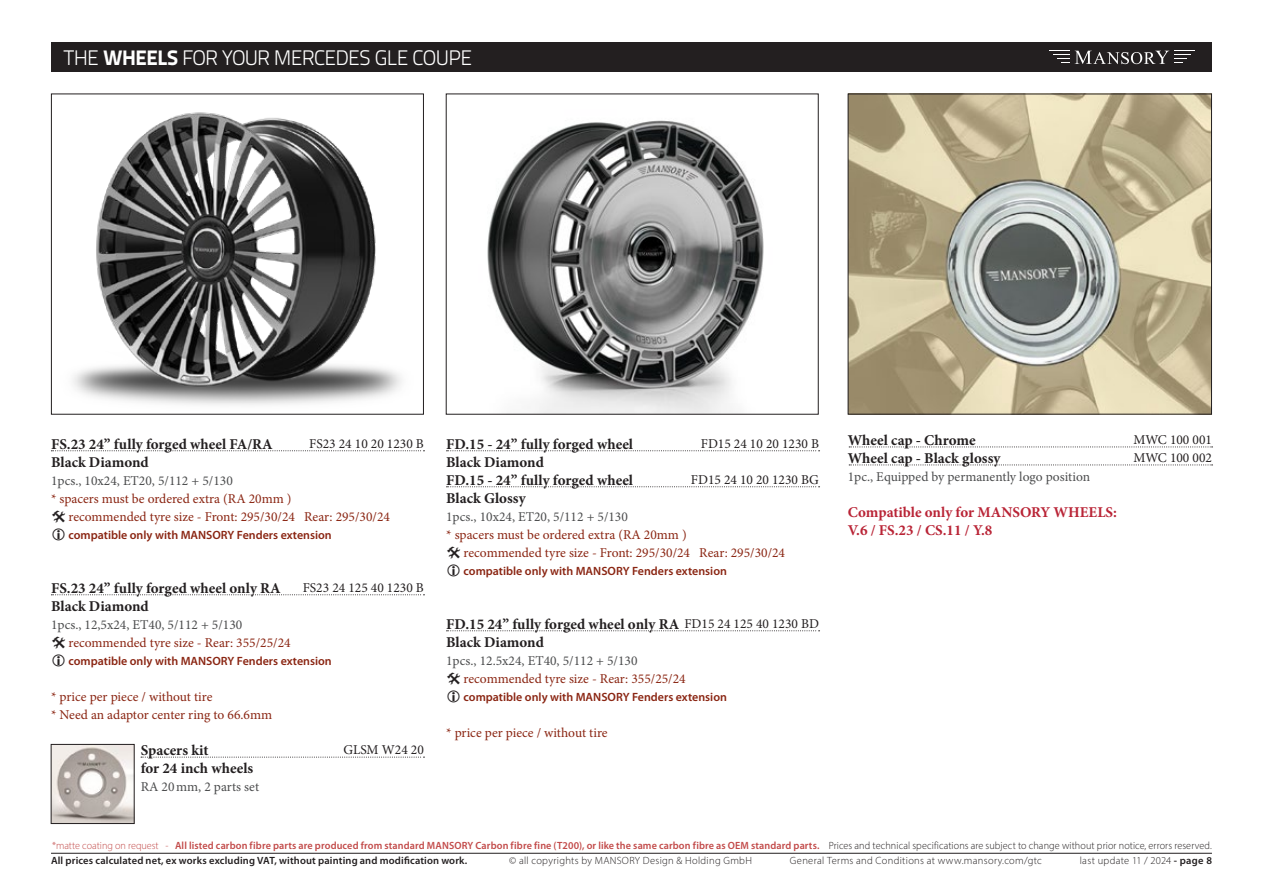
<style>
.page{position:relative;width:1263px;height:893px;background:#fff}
.page>*{position:absolute;margin:0;border:0;box-sizing:border-box;transform-origin:0 0}
.nadpis{font:300 21px "Titillium Text 22 L";letter-spacing:-.035em;color:#fff}
.name_of_product{font:700 15px "Minion Pro";color:#231f20}
.name_of_product-2{font:700 15px "Minion Pro";color:#b92436}
.poznamka_red{font:13.5px "Minion Pro";color:#8a2512}
.description{font:13.5px "Minion Pro";color:#8a2512}
.description-2{font:13.5px "Minion Pro";color:#4b4c4d}
.NR{font:13.5px "Minion Pro";color:#231f20}
.name_of_product-3{font:13.5px "Minion Pro";color:#4b4c4d}
.poznamka_red-2{font:600 12px "Myriad Pro";color:#8a2512}
.t1{font:600 10.5px/15px "Myriad Pro";letter-spacing:.015em;color:#c24a49}
.t2{font:300 10.5px "Myriad Pro";letter-spacing:.03em;color:#231f20}
.s1{font-weight:800}
.s2{font-weight:300}
.s3{font-weight:300;color:#231f20}
.s4{color:#231f20}
.s5{font-weight:600}
</style>
<div class="page">
<div style="left:51px;top:43px;width:1161px;height:29px;background:#231f20"></div>
<svg style="left:1053px;top:54px;width:16px;height:9px"></svg>
<svg style="left:1075px;top:51px;width:116px;height:13px"></svg>
<hr style="left:51px;top:853px;width:1161px;height:1px;background:#231f20">
<img style="left:73px;top:112px;width:329px;height:293px">
<div style="left:51px;top:94px;width:373px;height:321px;border:1px solid #231f20"></div>
<svg style="left:51px;top:450px;width:373px;height:1px"></svg>
<svg style="left:51px;top:594px;width:373px;height:1px"></svg>
<img style="left:53px;top:746px;width:79px;height:76px">
<div style="left:51px;top:744px;width:83px;height:80px;border:1px solid #231f20"></div>
<svg style="left:141px;top:757px;width:283px;height:1px"></svg>
<img style="left:850px;top:96px;width:360px;height:317px">
<div style="left:848px;top:94px;width:364px;height:321px;border:1px solid #231f20"></div>
<svg style="left:849px;top:447px;width:363px;height:1px"></svg>
<svg style="left:849px;top:465px;width:363px;height:1px"></svg>
<img style="left:487px;top:120px;width:277px;height:293px">
<div style="left:446px;top:94px;width:373px;height:321px;border:1px solid #231f20"></div>
<svg style="left:446px;top:450px;width:374px;height:1px"></svg>
<svg style="left:446px;top:486px;width:374px;height:1px"></svg>
<svg style="left:446px;top:630px;width:374px;height:1px"></svg>
<p class="nadpis" style="left:64px;top:43px;width:410px">THE <span class="s1">WHEELS</span> FOR YOUR MERCEDES GLE COUPE</p>
<p class="name_of_product" style="left:51px;top:433px;width:223px">FS.23 24” fully forged wheel FA/RA</p>
<p class="name_of_product" style="left:51px;top:451px;width:99px">Black Diamond</p>
<p class="description-2" style="left:51px;top:472px;width:183px">1pcs., 10x24, ET20, 5/112 + 5/130</p>
<p class="description" style="left:51px;top:490px;width:242px">* spacers must be ordered extra (RA 20mm )</p>
<p class="poznamka_red" style="left:69px;top:508px;width:323px">recommended tyre size - Front: 295/30/24 Rear: 295/30/24</p>
<p class="poznamka_red-2" style="left:69px;top:527px;width:265px">compatible only with MANSORY Fenders extension</p>
<p class="NR" style="left:309px;top:434px;width:116px">FS23 24 10 20 1230 B</p>
<p class="name_of_product" style="left:51px;top:577px;width:231px">FS.23 24” fully forged wheel only RA</p>
<p class="name_of_product" style="left:51px;top:595px;width:99px">Black Diamond</p>
<p class="description-2" style="left:51px;top:616px;width:193px">1pcs., 12,5x24, ET40, 5/112 + 5/130</p>
<p class="poznamka_red" style="left:69px;top:634px;width:224px">recommended tyre size - Rear: 355/25/24</p>
<p class="poznamka_red-2" style="left:69px;top:653px;width:265px">compatible only with MANSORY Fenders extension</p>
<p class="description" style="left:51px;top:688px;width:163px">* price per piece / without tire</p>
<p class="description" style="left:51px;top:706px;width:223px">* Need an adaptor center ring to 66.6mm</p>
<p class="name_of_product" style="left:141px;top:740px;width:69px">Spacers kit</p>
<p class="name_of_product" style="left:141px;top:758px;width:114px">for 24 inch wheels</p>
<p class="description-2" style="left:141px;top:778px;width:120px">RA 20mm, 2 parts set</p>
<p class="NR" style="left:303px;top:578px;width:123px">FS23 24 125 40 1230 B</p>
<p class="NR" style="left:343px;top:741px;width:82px">GLSM W24 20</p>
<p class="name_of_product" style="left:446px;top:433px;width:188px">FD.15 - 24” fully forged wheel</p>
<p class="name_of_product" style="left:446px;top:451px;width:99px">Black Diamond</p>
<p class="name_of_product" style="left:446px;top:469px;width:188px">FD.15 - 24” fully forged wheel</p>
<p class="name_of_product" style="left:446px;top:487px;width:81px">Black Glossy</p>
<p class="description-2" style="left:446px;top:508px;width:183px">1pcs., 10x24, ET20, 5/112 + 5/130</p>
<p class="description" style="left:446px;top:526px;width:242px">* spacers must be ordered extra (RA 20mm )</p>
<p class="poznamka_red" style="left:464px;top:544px;width:323px">recommended tyre size - Front: 295/30/24 Rear: 295/30/24</p>
<p class="poznamka_red-2" style="left:464px;top:563px;width:265px">compatible only with MANSORY Fenders extension</p>
<p class="NR" style="left:701px;top:434px;width:120px">FD15 24 10 20 1230 B</p>
<p class="NR" style="left:691px;top:470px;width:130px">FD15 24 10 20 1230 BG</p>
<p class="name_of_product" style="left:446px;top:613px;width:235px">FD.15 24” fully forged wheel only RA</p>
<p class="name_of_product" style="left:446px;top:631px;width:99px">Black Diamond</p>
<p class="description-2" style="left:446px;top:652px;width:193px">1pcs., 12.5x24, ET40, 5/112 + 5/130</p>
<p class="poznamka_red" style="left:464px;top:670px;width:224px">recommended tyre size - Rear: 355/25/24</p>
<p class="poznamka_red-2" style="left:464px;top:689px;width:265px">compatible only with MANSORY Fenders extension</p>
<p class="description" style="left:446px;top:724px;width:163px">* price per piece / without tire</p>
<p class="NR" style="left:684px;top:614px;width:136px">FD15 24 125 40 1230 BD</p>
<p class="name_of_product" style="left:848px;top:430px;width:130px">Wheel cap - Chrome</p>
<p class="name_of_product" style="left:848px;top:448px;width:154px">Wheel cap - Black glossy</p>
<p class="name_of_product-3" style="left:848px;top:468px;width:244px">1pc., Equipped by permanently logo position</p>
<p class="name_of_product-2" style="left:848px;top:502px;width:271px">Compatible only for MANSORY WHEELS:</p>
<p class="name_of_product-2" style="left:848px;top:520px;width:146px">V.6 / FS.23 / CS.11 / Y.8</p>
<p class="NR" style="left:1133px;top:431px;width:80px">MWC 100 001</p>
<p class="NR" style="left:1133px;top:449px;width:80px">MWC 100 002</p>
<p class="t1" style="left:51px;top:837px;width:1162px"><span class="s2">*matte coating on request -</span> All listed carbon fibre parts are produced from standard MANSORY Carbon fibre fine (T200), or like the same carbon fibre as OEM standard parts. <span class="s3">Prices and technical specifications are subject to change without prior notice, errors reserved.<br></span><span class="s4">All prices calculated net, ex works excluding VAT, without painting and modification work.</span></p>
<p class="t2" style="left:509px;top:854px;width:244px">© all copyrights by MANSORY Design &amp; Holding GmbH</p>
<p class="t2" style="left:790px;top:854px;width:253px">General Terms and Conditions at www.mansory.com/gtc</p>
<p class="t2" style="left:1080px;top:854px;width:134px">last update 11 / 2024 <span class="s5">- page 8</span></p>
</div>
